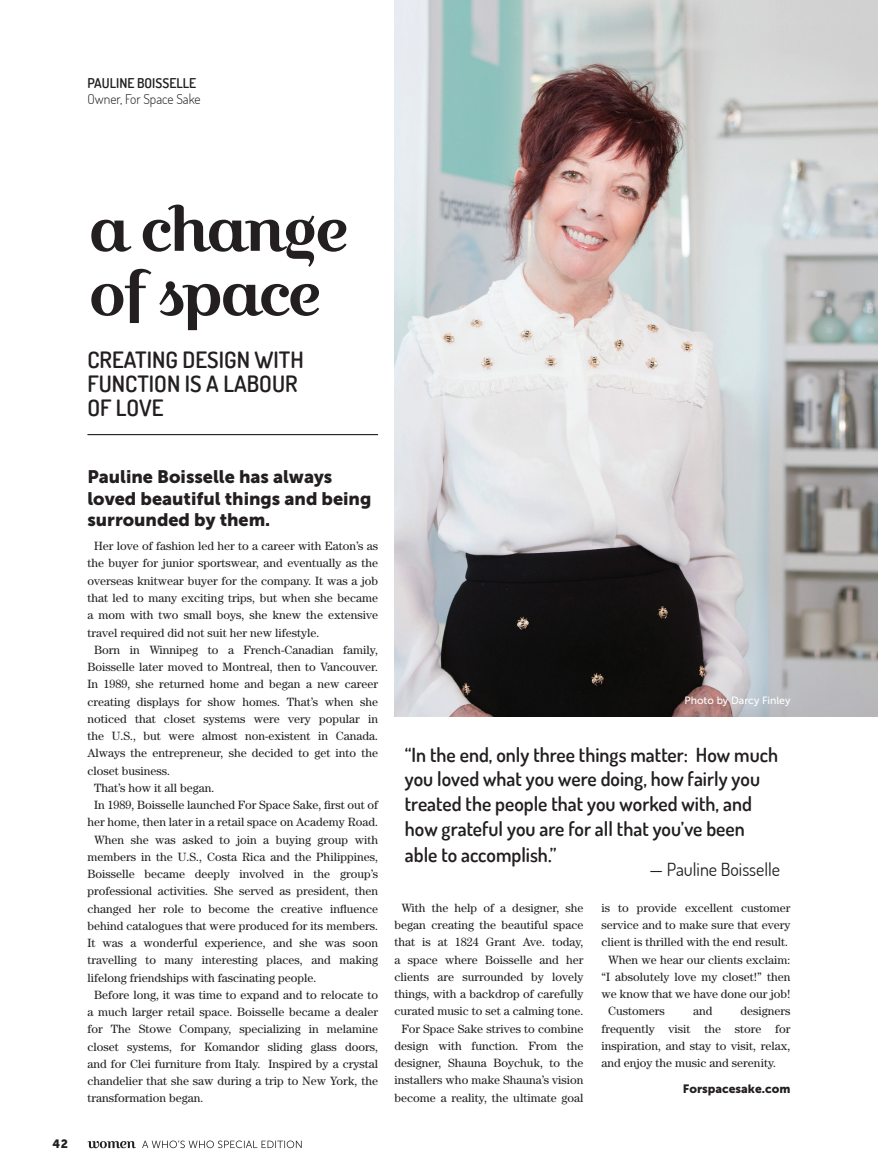
<style>
.page{position:relative;width:878px;height:1175px;background:#fff}
.page>*{position:absolute;margin:0;border:0;box-sizing:border-box;transform-origin:0 0}
.t1{font:60.45px/64.2px "Croissant One";letter-spacing:-.08em;color:#231f20}
.t2{font:600 22.5px/24px "Dosis";color:#231f20}
.t3{font:600 19.5px/25.2px "Dosis";color:#231f20}
.t4{font:18px/21.6px "Museo Sans 900";color:#231f20}
.t5{font:18px "Dosis";color:#231f20}
.t6{font:300 13.5px "Dosis";color:#231f20}
.t7{font:600 13.5px "Dosis";color:#231f20}
.t8{font:12px/17.2px "Century";color:#231f20;text-align:justify}
.t9{font:12px "Museo Sans 900";color:#231f20}
.t10{font:10.5px "Museo Sans 500";color:#fff}
</style>
<div class="page">
<svg style="left:87px;top:1140px;width:214px;height:8px"></svg>
<hr style="left:87px;top:434px;width:291px;height:1px;background:#000">
<img style="left:394px;top:159px;width:484px;height:557px">
<img style="left:394px;top:0;width:484px;height:159px">
<p class="t7" style="left:87px;top:74px;width:110px">PAULINE BOISSELLE</p>
<p class="t6" style="left:87px;top:90px;width:115px">Owner, For Space Sake</p>
<p class="t1" style="left:87px;top:197px;width:264px">a change of space</p>
<p class="t2" style="left:87px;top:347px;width:218px">CREATING DESIGN WITH<br>FUNCTION IS A LABOUR<br>OF LOVE</p>
<p class="t9" style="left:52px;top:1137px;width:17px">42</p>
<p class="t4" style="left:87px;top:466px;width:285px">Pauline Boisselle has always loved beautiful things and being surrounded by them.</p>
<p class="t8" style="left:87px;top:537px;width:292px;text-indent:7px">Her love of fashion led her to a career with Eaton’s as the buyer for junior sportswear, and eventually as the overseas knitwear buyer for the company. It was a job that led to many exciting trips, but when she became a mom with two small boys, she knew the extensive travel required did not suit her new lifestyle.</p>
<p class="t8" style="left:87px;top:641px;width:292px;text-indent:7px">Born in Winnipeg to a French-Canadian family, Boisselle later moved to Montreal, then to Vancouver.<br>In 1989, she returned home and began a new career creating displays for show homes. That’s when she noticed that closet systems were very popular in the U.S., but were almost non-existent in Canada.<br>Always the entrepreneur, she decided to get into the closet business.</p>
<p class="t8" style="left:94px;top:779px;width:122px">That’s how it all began.</p>
<p class="t8" style="left:87px;top:796px;width:292px;text-align:center">In 1989, Boisselle launched For Space Sake, first out of her home, then later in a retail space on Academy Road.</p>
<p class="t8" style="left:87px;top:830px;width:292px;text-indent:7px">When she was asked to join a buying group with members in the U.S., Costa Rica and the Philippines, Boisselle became deeply involved in the group’s professional activities. She served as president, then changed her role to become the creative influence behind catalogues that were produced for its members.<br>It was a wonderful experience, and she was soon travelling to many interesting places, and making lifelong friendships with fascinating people.</p>
<p class="t8" style="left:87px;top:986px;width:292px;text-indent:7px">Before long, it was time to expand and to relocate to a much larger retail space. Boisselle became a dealer for The Stowe Company, specializing in melamine closet systems, for Komandor sliding glass doors, and for Clei furniture from Italy. Inspired by a crystal chandelier that she saw during a trip to New York, the transformation began.</p>
<p class="t10" style="left:684px;top:694px;width:108px">Photo by Darcy Finley</p>
<p class="t3" style="left:405px;top:741px;width:374px">“In the end, only three things matter: How much you loved what you were doing, how fairly you treated the people that you worked with, and how grateful you are for all that you’ve been able to accomplish.”</p>
<p class="t5" style="left:649px;top:858px;width:132px">— Pauline Boisselle</p>
<p class="t8" style="left:394px;top:898px;width:190px;text-align:center">With the help of a designer, she began creating the beautiful space that is at 1824 Grant Ave. today, a space where Boisselle and her clients are surrounded by lovely things, with a backdrop of carefully curated music to set a calming tone.</p>
<p class="t8" style="left:394px;top:1019px;width:190px;text-align:center">For Space Sake strives to combine design with function. From the designer, Shauna Boychuk, to the installers who make Shauna’s vision become a reality, the ultimate goal</p>
<p class="t8" style="left:601px;top:898px;width:190px">is to provide excellent customer service and to make sure that every client is thrilled with the end result.</p>
<p class="t8" style="left:601px;top:950px;width:190px;text-align:center">When we hear our clients exclaim: “I absolutely love my closet!” then we know that we have done our job!</p>
<p class="t8" style="left:608px;top:1002px;width:58px">Customers</p>
<p class="t8" style="left:693px;top:1002px;width:21px">and</p>
<p class="t8" style="left:601px;top:1002px;width:190px;text-indent:139px">designers frequently visit the store for inspiration, and stay to visit, relax, and enjoy the music and serenity.</p>
<p class="t9" style="left:682px;top:1082px;width:109px">Forspacesake.com</p>
</div>
